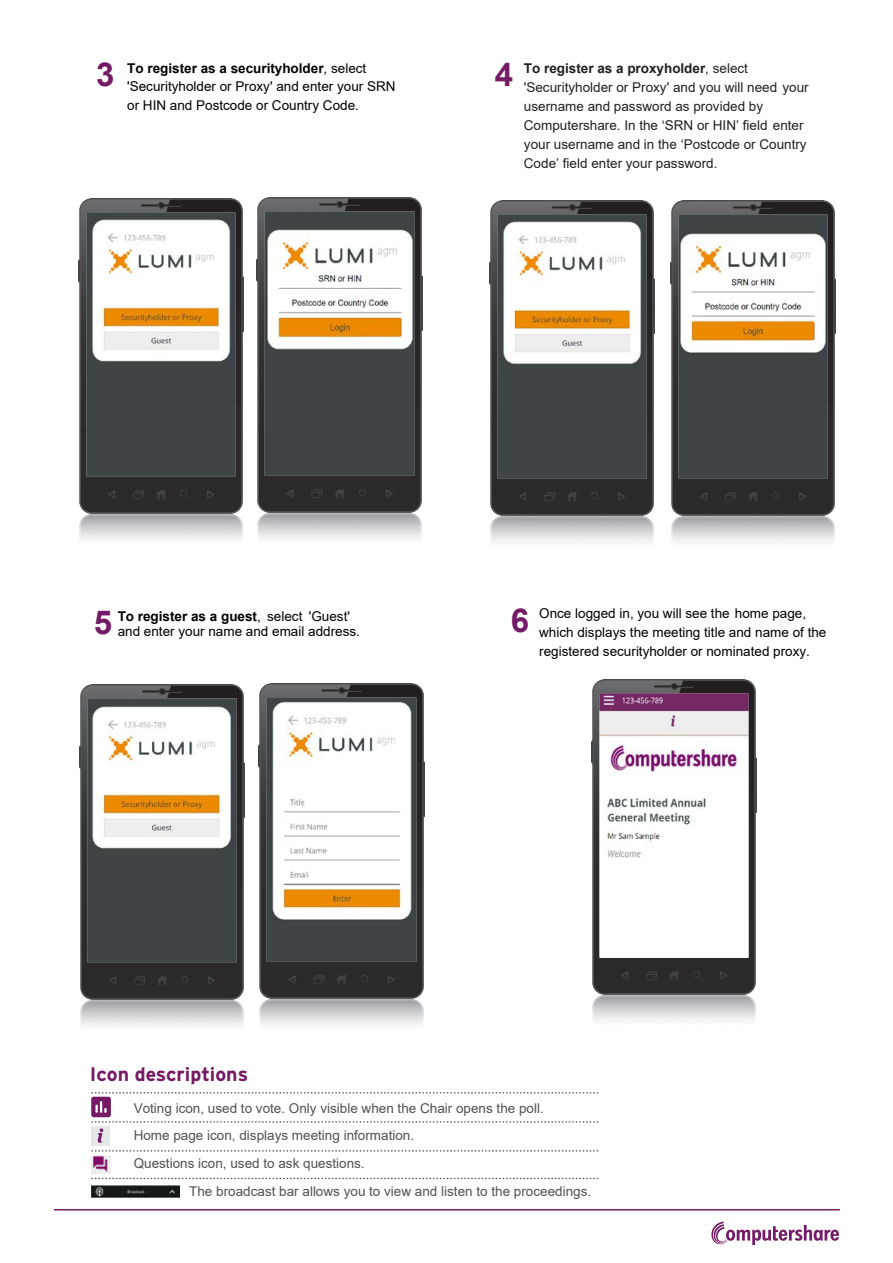
<style>
.page{position:relative;width:893px;height:1263px;background:#fff}
.page>*{position:absolute;margin:0;border:0;box-sizing:border-box;transform-origin:0 0}
.t1{font:700 33px "Arial";color:#751a65}
.t2{font:700 19.5px "Interstate";color:#751a65}
.t3{font:13.5px/18.9px "Arial";color:#000}
.t4{font:13.5px/18.9px "Arial";color:#231f20}
.t5{font:13.5px/27.5px "Arial";color:#515151}
.s1{font-weight:700}
</style>
<div class="page">
<img style="left:257px;top:198px;width:165px;height:341px">
<img style="left:591px;top:679px;width:165px;height:342px">
<img style="left:79px;top:685px;width:166px;height:341px">
<img style="left:259px;top:684px;width:165px;height:341px">
<hr style="left:54px;top:1209px;width:786px;height:1px;background:#751a65">
<svg style="left:711px;top:1221px;width:128px;height:24px"></svg>
<div style="left:91px;top:1127px;width:19px;height:19px;background:#e6e7e9"></div>
<img style="left:92px;top:1155px;width:18px;height:18px">
<img style="left:92px;top:1185px;width:87px;height:12px">
<svg style="left:91px;top:1092px;width:507px;height:51px"></svg>
<svg style="left:92px;top:1150px;width:506px;height:2px"></svg>
<svg style="left:92px;top:1178px;width:506px;height:1px"></svg>
<img style="left:78px;top:198px;width:166px;height:342px">
<img style="left:489px;top:201px;width:166px;height:341px">
<img style="left:670px;top:201px;width:166px;height:341px">
<h1 class="t1" style="left:96px;top:56px;width:20px">3</h1>
<h1 class="t1" style="left:495px;top:56px;width:20px">4</h1>
<p class="t3" style="left:127px;top:58px;width:270px"><span class="s1">To register as a securityholder</span>, select 'Securityholder or Proxy' and enter your SRN or HIN and Postcode or Country Code.</p>
<p class="t4" style="left:524px;top:59px;width:286px"><span class="s1">To register as a proxyholder</span>, select 'Securityholder or Proxy' and you will need your username and password as provided by Computershare. In the ‘SRN or HIN’ field enter your username and in the ‘Postcode or Country Code’ field enter your password.</p>
<h1 class="t1" style="left:94px;top:604px;width:20px">5</h1>
<p class="t3" style="left:118px;top:609px;width:244px;line-height:15px"><span class="s1">To register as a guest</span>, select 'Guest' and enter your name and email address.</p>
<h1 class="t1" style="left:511px;top:602px;width:20px">6</h1>
<p class="t3" style="left:539px;top:604px;width:289px">Once logged in, you will see the home page, which displays the meeting title and name of the registered securityholder or nominated proxy.</p>
<h2 class="t2" style="left:90px;top:1063px;width:160px">Icon descriptions</h2>
<p class="t5" style="left:134px;top:1094px;width:412px">Voting icon, used to vote. Only visible when the Chair opens the poll.<br>Home page icon, displays meeting information.<br>Questions icon, used to ask questions.</p>
<p class="t5" style="left:189px;top:1177px;width:403px">The broadcast bar allows you to view and listen to the proceedings.</p>
</div>
